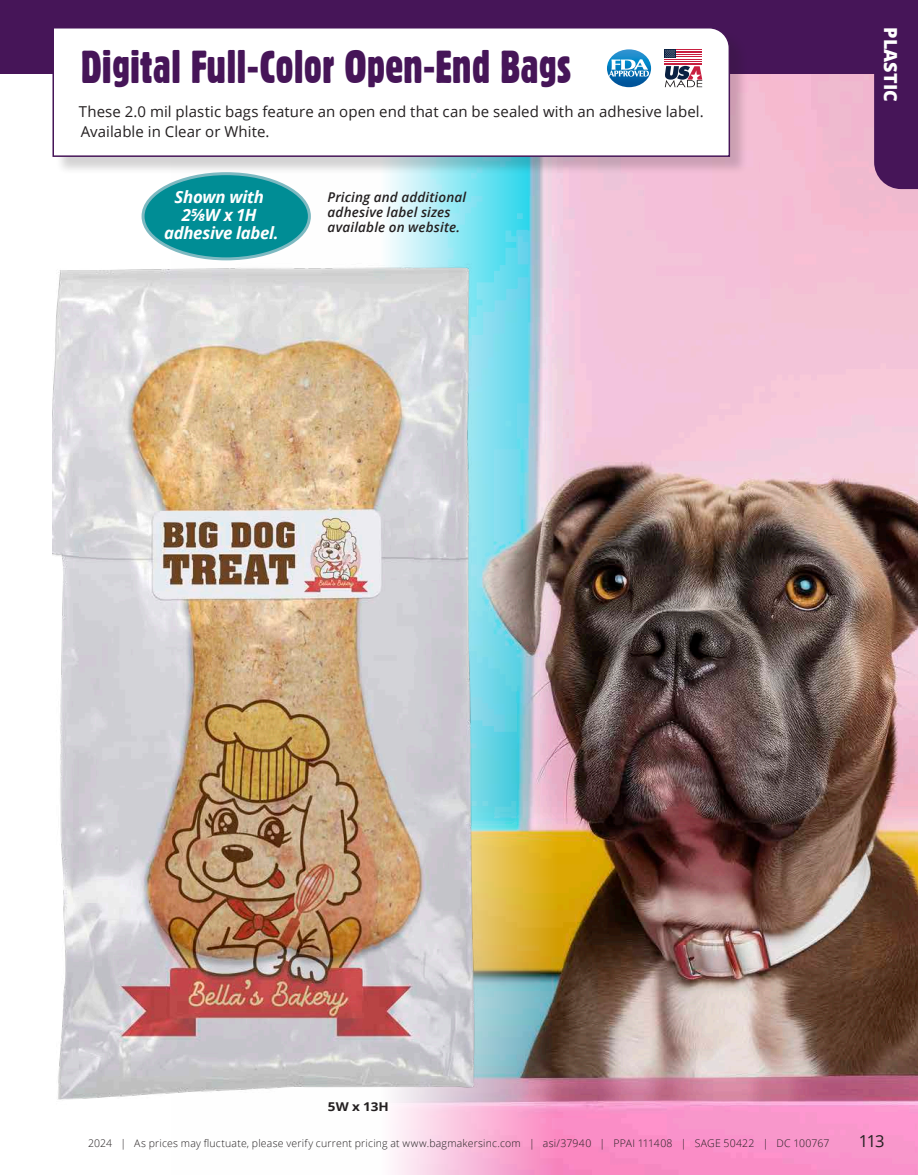
<style>
.page{position:relative;width:918px;height:1175px;background:#fff}
.page>*{position:absolute;margin:0;border:0;box-sizing:border-box;transform-origin:0 0}
.t1{font:45px "Gothic 821 Condensed BT";color:#461558}
.t2{font:800 18px "Open Sans";letter-spacing:.01em;color:#fff}
.t3{font:italic 700 16.8px/18px "Open Sans";letter-spacing:-.02em;color:#fff;text-align:center}
.t4{font:16.5px "Open Sans";color:#231f20}
.t5{font:15px/19.5px "Open Sans";letter-spacing:.005em;color:#231f20}
.t6{font:italic 600 13.5px/15px "Open Sans";letter-spacing:.01em;color:#231f20}
.t7{font:700 12.15px "Open Sans";color:#231f20;scale:1.11 1}
.t8{font:300 10.5px "Open Sans";letter-spacing:.02em;color:#231f20}
</style>
<div class="page">
<img style="left:171px;top:74px;width:747px;height:1100px">
<div style="left:0;top:0;width:918px;height:74px;background:#461558"></div>
<div style="left:874px;top:74px;width:44px;height:115px;background:#461558"></div>
<div style="left:55px;top:29px;width:694px;height:147px;background:#231f20;opacity:.2"></div>
<svg style="left:52px;top:28px;width:679px;height:130px"></svg>
<img style="left:52px;top:235px;width:427px;height:915px">
<svg style="left:607px;top:49px;width:44px;height:38px;background:#6dadd5"></svg>
<hr style="left:665px;top:49px;width:37px;height:2px;background:#c81f40">
<hr style="left:665px;top:51px;width:37px;height:1px;background:#fff">
<hr style="left:665px;top:52px;width:37px;height:1px;background:#c81f40">
<hr style="left:665px;top:53px;width:37px;height:1px;background:#fff">
<hr style="left:665px;top:54px;width:37px;height:1px;background:#c81f40">
<hr style="left:665px;top:55px;width:37px;height:2px;background:#fff">
<hr style="left:665px;top:57px;width:37px;height:1px;background:#c81f40">
<hr style="left:665px;top:58px;width:37px;height:1px;background:#fff">
<hr style="left:665px;top:59px;width:37px;height:1px;background:#c81f40">
<hr style="left:665px;top:60px;width:37px;height:1px;background:#fff">
<hr style="left:665px;top:61px;width:37px;height:2px;background:#c81f40">
<hr style="left:665px;top:63px;width:37px;height:1px;background:#fff">
<hr style="left:665px;top:64px;width:37px;height:1px;background:#c81f40">
<div style="left:665px;top:49px;width:11px;height:9px;background:#0a2142"></div>
<svg style="left:665px;top:50px;width:10px;height:8px"></svg>
<svg style="left:665px;top:66px;width:37px;height:21px"></svg>
<div style="left:143px;top:174px;width:166px;height:85px;background:#008d95;border-radius:50%"></div>
<div style="left:142px;top:172px;width:169px;height:88px;border:3px solid #7db9c1;border-radius:50%"></div>
<h1 class="t1" style="left:81px;top:39px;width:492px">Digital Full-Color Open-End Bags</h1>
<h3 class="t5" style="left:79px;top:102px;width:627px">These 2.0 mil plastic bags feature an open end that can be sealed with an adhesive label.<br>Available in Clear or White.</h3>
<h3 class="t3" style="left:164px;top:187px;width:116px">Shown with<br>2⅝W x 1H adhesive label.</h3>
<p class="t6" style="left:328px;top:189px;width:140px">Pricing and additional adhesive label sizes available on website.</p>
<h2 class="t2" style="left:904px;top:27px;width:76px;rotate:90deg">PLASTIC</h2>
<p class="t7" style="left:328px;top:1097px;width:56px">5W x 13H</p>
<p class="t8" style="left:88px;top:1136px;width:743px">2024 | As prices may fluctuate, please verify current pricing at www.bagmakersinc.com | asi/37940 | PPAI 111408 | SAGE 50422 | DC 100767</p>
<h3 class="t4" style="left:859px;top:1129px;width:27px">113</h3>
</div>
